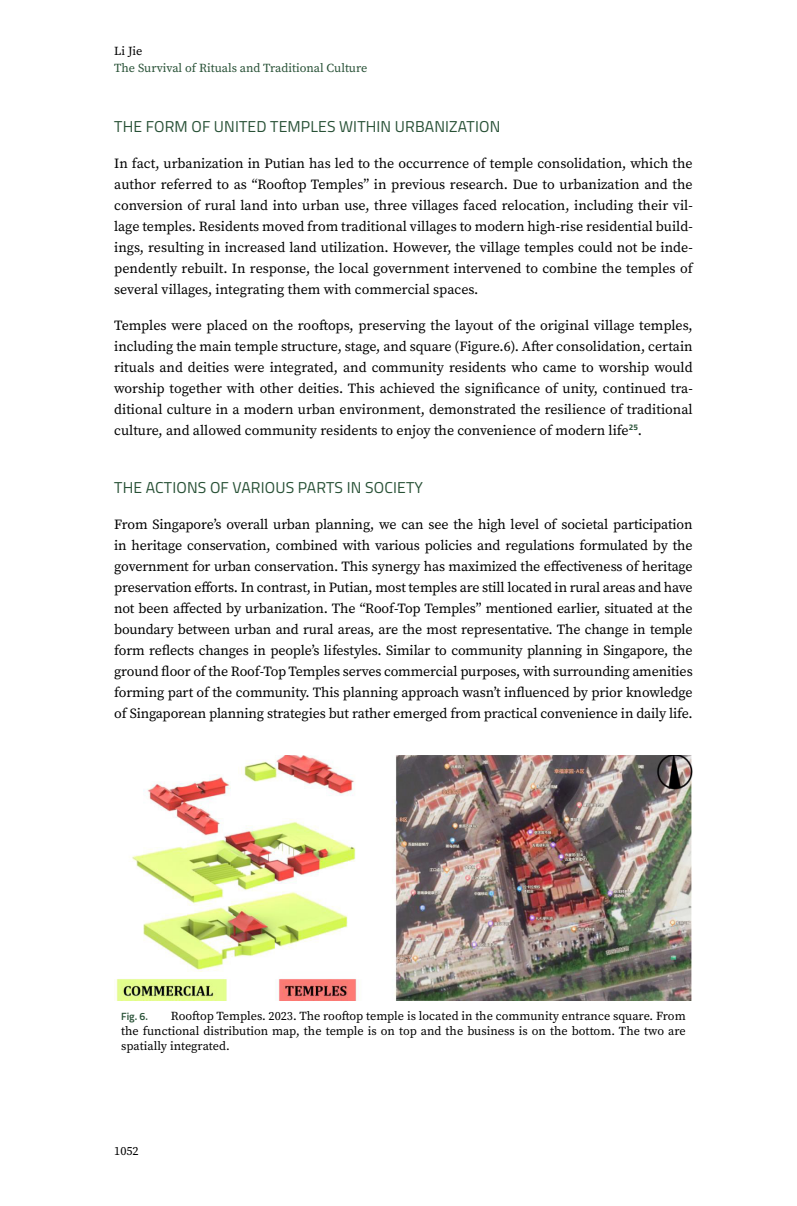
<style>
.page{position:relative;width:797px;height:1206px;background:#fff}
.page>*{position:absolute;margin:0;border:0;box-sizing:border-box;transform-origin:0 0}
.t1{font:15.75px "Titillium Web";letter-spacing:.01em;color:#285136}
.t2{font:14px/21px "Source Serif Pro";color:#000;text-align:justify}
.t3{font:12.25px/14.7px "Source Serif Pro";color:#000;text-align:justify}
.t4{font:12.25px "Source Serif Pro";color:#285136}
.t5{font:600 10.5px "Titillium Web";color:#285136}
</style>
<div class="page">
<img style="left:116px;top:755px;width:576px;height:245px">
<p class="t3" style="left:114px;top:43px;width:30px">Li Jie</p>
<p class="t4" style="left:114px;top:60px;width:254px">The Survival of Rituals and Traditional Culture</p>
<p class="t1" style="left:114px;top:115px;width:387px">THE FORM OF UNITED TEMPLES WITHIN URBANIZATION</p>
<p class="t2" style="left:114px;top:153px;width:579px">In fact, urbanization in Putian has led to the occurrence of temple consolidation, which the author referred to as “Rooftop Temples” in previous research. Due to urbanization and the conversion of rural land into urban use, three villages faced relocation, including their vil&shy;lage temples. Residents moved from traditional villages to modern high-rise residential build&shy;ings, resulting in increased land utilization. However, the village temples could not be inde&shy;pendently rebuilt. In response, the local government intervened to combine the temples of several villages, integrating them with commercial spaces.</p>
<p class="t2" style="left:114px;top:315px;width:579px">Temples were placed on the rooftops, preserving the layout of the original village temples, including the main temple structure, stage, and square (Figure.6). After consolidation, certain rituals and deities were integrated, and community residents who came to worship would worship together with other deities. This achieved the significance of unity, continued tra&shy;ditional culture in a modern urban environment, demonstrated the resilience of traditional culture, and allowed community residents to enjoy the convenience of modern life<sup>25</sup>.</p>
<p class="t1" style="left:114px;top:476px;width:310px">THE ACTIONS OF VARIOUS PARTS IN SOCIETY</p>
<p class="t2" style="left:114px;top:514px;width:579px">From Singapore’s overall urban planning, we can see the high level of societal participation in heritage conservation, combined with various policies and regulations formulated by the government for urban conservation. This synergy has maximized the effectiveness of heritage preservation efforts. In contrast, in Putian, most temples are still located in rural areas and have not been affected by urbanization. The “Roof-Top Temples” mentioned earlier, situated at the boundary between urban and rural areas, are the most representative. The change in temple form reflects changes in people’s lifestyles. Similar to community planning in Singapore, the ground floor of the Roof-Top Temples serves commercial purposes, with surrounding amenities forming part of the community. This planning approach wasn’t influenced by prior knowledge of Singaporean planning strategies but rather emerged from practical convenience in daily life.</p>
<p class="t3" style="left:121px;top:1009px;width:565px;text-indent:50px">Rooftop Temples. 2023. The rooftop temple is located in the community entrance square. From the functional distribution map, the temple is on top and the business is on the bottom. The two are spatially integrated.</p>
<p class="t5" style="left:121px;top:1008px;width:28px">Fig. 6.</p>
<p class="t3" style="left:114px;top:1144px;width:26px">1052</p>
</div>
